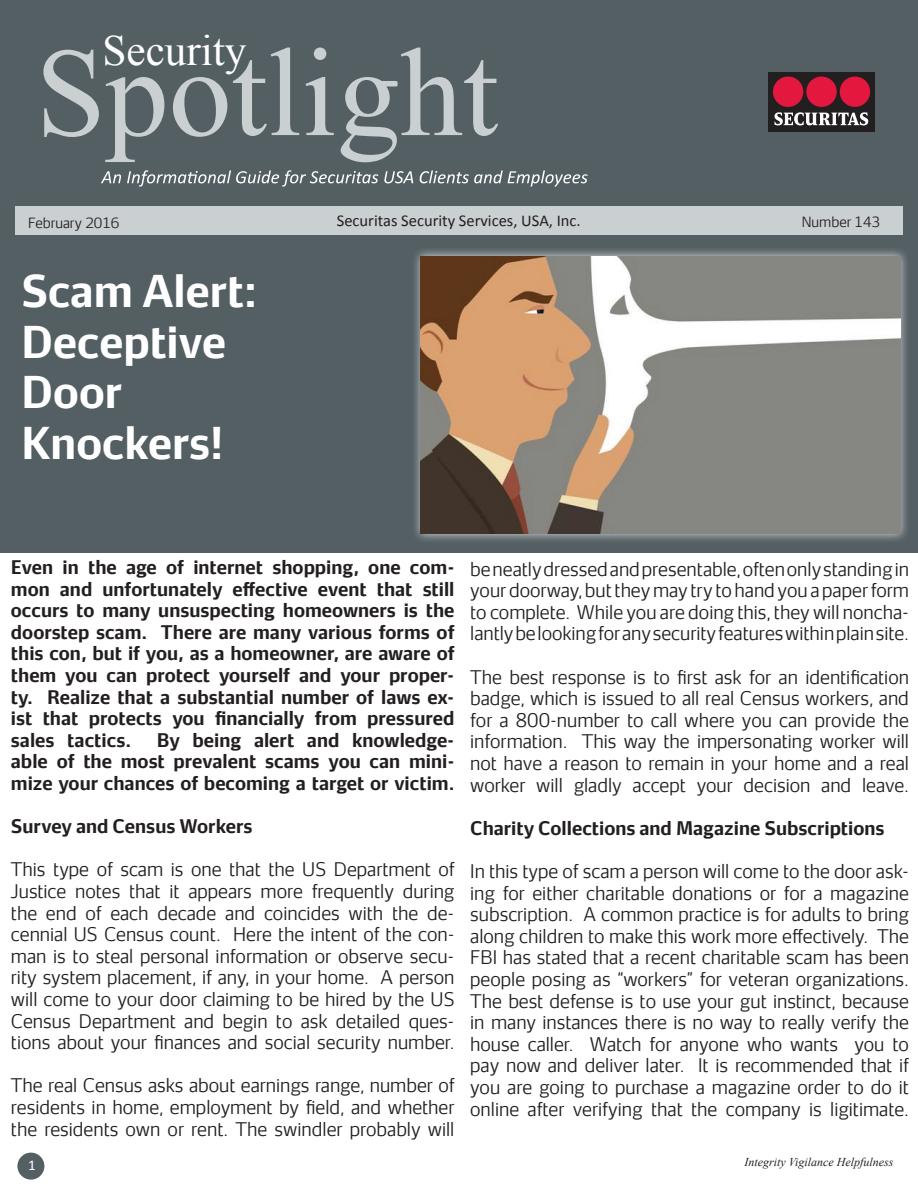
<style>
.page{position:relative;width:918px;height:1188px;background:#fff}
.page>*{position:absolute;margin:0;border:0;box-sizing:border-box;transform-origin:0 0}
.t1{font:126.15px "Times New Roman";color:#cacfd1}
.t2{font:43.2px "Times New Roman";color:#fff}
.t3{font:700 42px/50.4px "Securitas Sans TT";color:#fff}
.t4{font:300 18px/21.6px "Securitas Sans TT";color:#231f20;text-align:justify}
.t5{font:700 18px/21.6px "Securitas Sans TT";color:#231f20;text-align:justify}
.t6{font:16.5px "Calibri";color:#231f20}
.t7{font:15px "Calibri";color:#fff}
.t8{font:300 13.5px "Securitas Sans TT";color:#231f20}
.t9{font:italic 12px "Times New Roman";color:#231f20}
</style>
<div class="page">
<div style="left:0;top:0;width:918px;height:553px;background:#545f64"></div>
<svg style="left:101px;top:171px;width:20px;height:12px"></svg>
<svg style="left:127px;top:170px;width:251px;height:17px"></svg>
<svg style="left:384px;top:171px;width:29px;height:12px"></svg>
<svg style="left:420px;top:170px;width:168px;height:17px"></svg>
<div style="left:768px;top:72px;width:107px;height:59px;background:#231f20"></div>
<div style="left:773px;top:77px;width:30px;height:30px;background:#e4183e;border-radius:50%"></div>
<div style="left:840px;top:77px;width:30px;height:30px;background:#e4183e;border-radius:50%"></div>
<div style="left:806px;top:77px;width:31px;height:30px;background:#e4183e;border-radius:50%"></div>
<svg style="left:775px;top:112px;width:93px;height:13px"></svg>
<div style="left:15px;top:206px;width:888px;height:29px;background:#cacfd1"></div>
<div style="left:411px;top:247px;width:500px;height:297px;background:#fff;opacity:.75"></div>
<img style="left:421px;top:256px;width:480px;height:278px">
<div style="left:17px;top:1153px;width:27px;height:27px;background:#545f64;border-radius:50%"></div>
<h2 class="t2" style="left:103px;top:22px;width:145px">Security</h2>
<h1 class="t1" style="left:36px;top:8px;width:464px">Spotlight</h1>
<p class="t6" style="left:337px;top:210px;width:245px">Securitas Security Services, USA, Inc.</p>
<p class="t8" style="left:28px;top:211px;width:93px">February 2016</p>
<p class="t8" style="left:802px;top:210px;width:80px">Number 143</p>
<h3 class="t3" style="left:21px;top:261px;width:238px">Scam Alert:<br>Deceptive<br>Door<br>Knockers!</h3>
<p class="t5" style="left:11px;top:554px;width:445px">Even in the age of internet shopping, one com&shy;mon and unfortunately effective event that still occurs to many unsuspecting homeowners is the doorstep scam. There are many various forms of this con, but if you, as a homeowner, are aware of them you can protect yourself and your proper&shy;ty. Realize that a substantial number of laws ex&shy;ist that protects you financially from pressured sales tactics.</p>
<p class="t4" style="left:470px;top:556px;width:440px">be neatly dressed and presentable, often only standing in your doorway, but they may try to hand you a paper form to complete. While you are doing this, they will noncha&shy;lantly be looking for any security features within plain site.</p>
<p class="t4" style="left:470px;top:664px;width:440px">The best response is to first ask for an identification badge, which is issued to all real Census workers, and for a 800-number to call where you can provide the information. This way the impersonating worker will not have a reason to remain in your home and a real worker will gladly accept your decision and leave.</p>
<p class="t5" style="left:470px;top:815px;width:416px">Charity Collections and Magazine Subscriptions</p>
<p class="t4" style="left:470px;top:858px;width:440px">In this type of scam a person will come to the door ask&shy;ing for either charitable donations or for a magazine subscription. A common practice is for adults to bring along children to make this work more effectively. The FBI has stated that a recent charitable scam has been people posing as “workers” for veteran organizations.<br>The best defense is to use your gut instinct, because in many instances there is no way to really verify the house caller. Watch for anyone who wants you to pay now and deliver later. It is recommended that if you are going to purchase a magazine order to do it online after verifying that the company is ligitimate.</p>
<p class="t5" style="left:11px;top:727px;width:445px;text-indent:146px">By being alert and knowledge&shy;able of the most prevalent scams you can mini&shy;mize your chances of becoming a target or victim.</p>
<p class="t5" style="left:11px;top:813px;width:243px">Survey and Census Workers</p>
<p class="t4" style="left:11px;top:857px;width:445px">This type of scam is one that the US Department of Justice notes that it appears more frequently during the end of each decade and coincides with the de&shy;cennial US Census count. Here the intent of the con&shy;man is to steal personal information or observe secu&shy;rity system placement, if any, in your home. A person will come to your door claiming to be hired by the US Census Department and begin to ask detailed ques&shy;tions about your finances and social security number.</p>
<p class="t4" style="left:11px;top:1073px;width:445px">The real Census asks about earnings range, number of residents in home, employment by field, and whether the residents own or rent. The swindler probably will</p>
<p class="t7" style="left:28px;top:1156px;width:9px">1</p>
<p class="t9" style="left:745px;top:1154px;width:151px">Integrity Vigilance Helpfulness</p>
</div>
